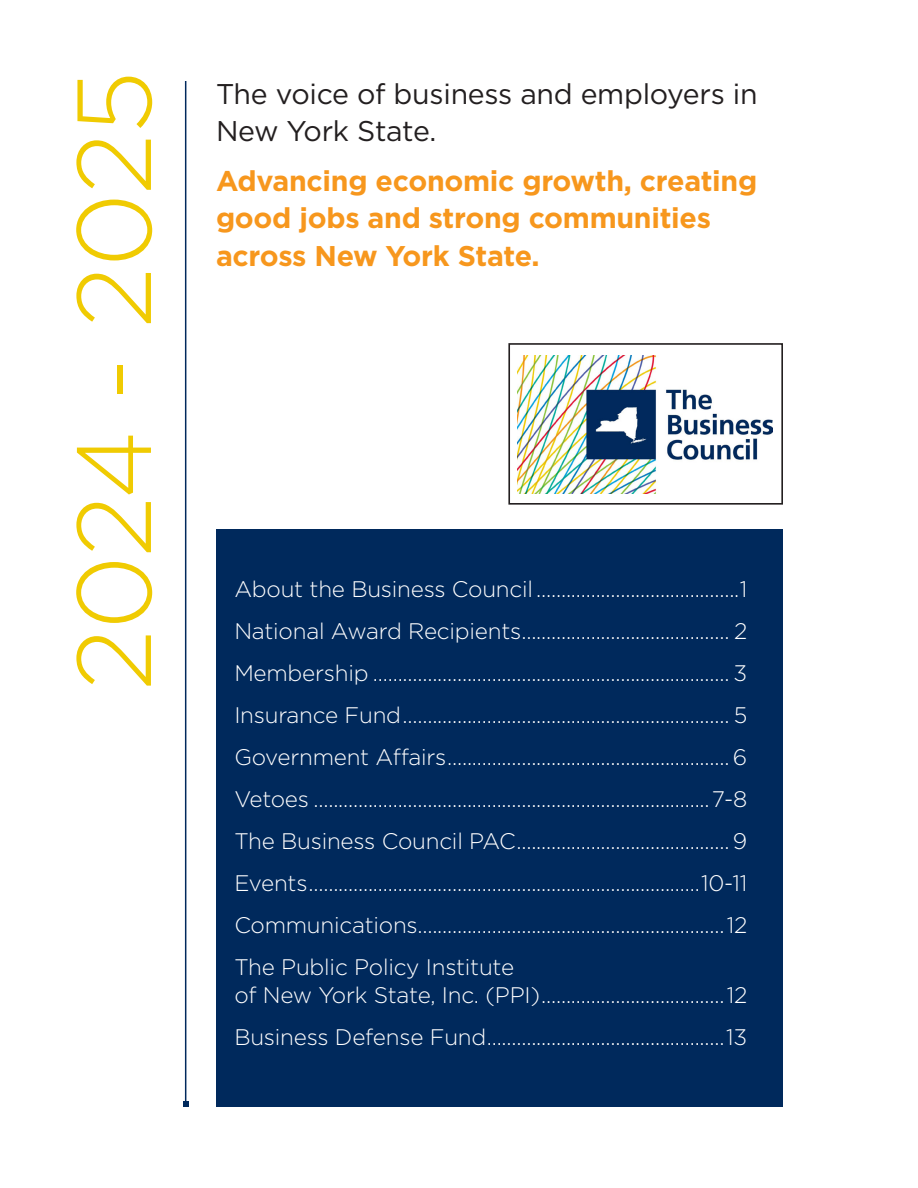
<style>
.page{position:relative;width:918px;height:1188px;background:#fff}
.page>*{position:absolute;margin:0;border:0;box-sizing:border-box;transform-origin:0 0}
.body_text{font:300 105px "Gotham";letter-spacing:-.015em;color:#f0cb02}
.t1{font:700 28.5px/37.5px "Gotham";letter-spacing:-.01em;color:#f7971d}
.t2{font:28.5px/37.5px "Gotham";letter-spacing:-.01em;color:#231f20}
.t3{font:300 22.5px/28.5px "Gotham";letter-spacing:-.01em;color:#fff}
</style>
<div class="page">
<div style="left:216px;top:529px;width:567px;height:578px;background:#00295c"></div>
<hr style="left:185px;top:81px;width:1px;height:1023px;background:#00295c">
<svg style="left:183px;top:1101px;width:6px;height:6px"></svg>
<img style="left:518px;top:355px;width:255px;height:138px">
<div style="left:508px;top:343px;width:275px;height:162px;border:2px solid #231f20"></div>
<p class="body_text" style="left:47px;top:691px;width:622px;rotate:-90deg">2024 - 2025</p>
<p class="t2" style="left:216px;top:74px;width:543px">The voice of business and employers in<br>New York State.</p>
<p class="t1" style="left:216px;top:162px;width:543px">Advancing economic growth, creating good jobs and strong communities across New York State.</p>
<p class="t3" style="left:234px;top:574px;width:515px">About the Business Council .........................................1</p>
<p class="t3" style="left:234px;top:616px;width:515px">National Award Recipients.......................................... 2</p>
<p class="t3" style="left:234px;top:658px;width:515px">Membership ........................................................................ 3</p>
<p class="t3" style="left:234px;top:700px;width:515px">Insurance Fund.................................................................. 5</p>
<p class="t3" style="left:234px;top:742px;width:514px">Government Affairs......................................................... 6</p>
<p class="t3" style="left:234px;top:784px;width:515px">Vetoes ................................................................................7-8</p>
<p class="t3" style="left:234px;top:826px;width:514px">The Business Council PAC........................................... 9</p>
<p class="t3" style="left:234px;top:868px;width:515px">Events...............................................................................10-11</p>
<p class="t3" style="left:234px;top:910px;width:515px">Communications..............................................................12</p>
<p class="t3" style="left:234px;top:952px;width:515px">The Public Policy Institute<br>of New York State, Inc. (PPI).....................................12</p>
<p class="t3" style="left:234px;top:1023px;width:515px">Business Defense Fund................................................13</p>
</div>
